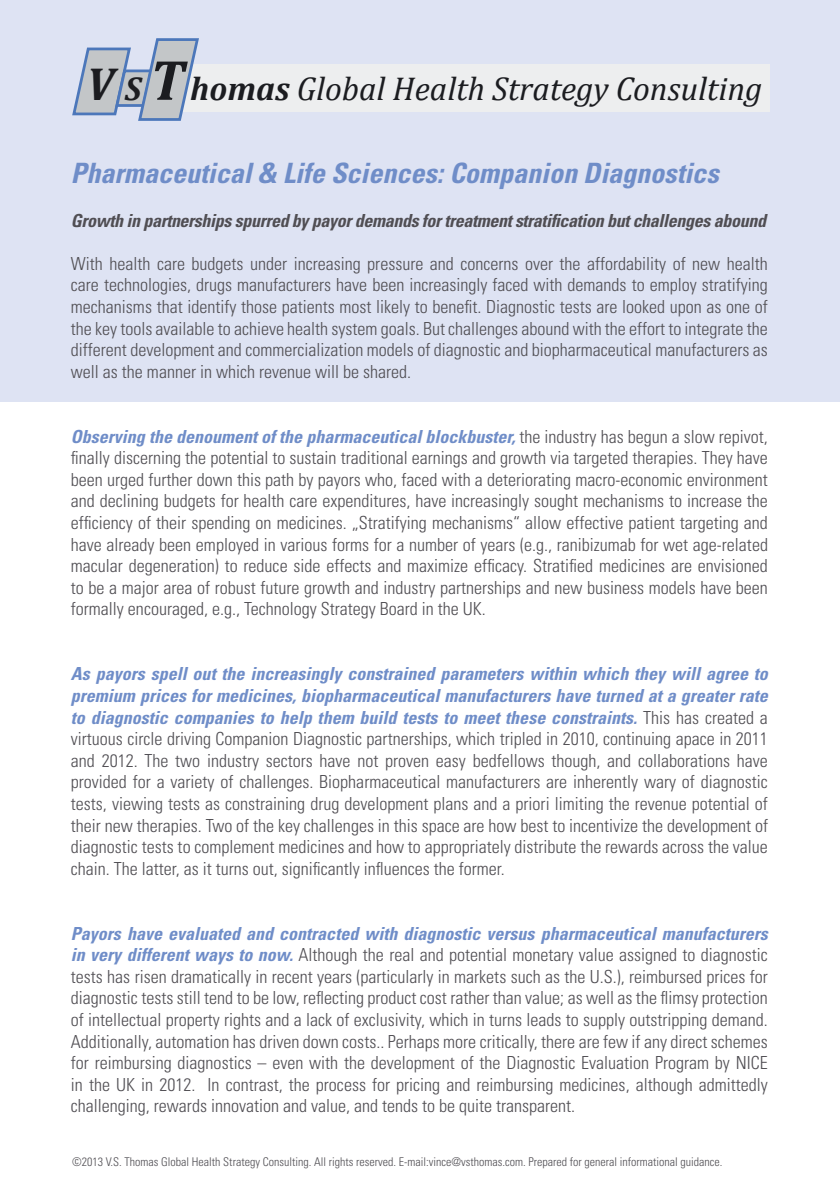
<style>
.page{position:relative;width:840px;height:1191px;background:#fff}
.page>*{position:absolute;margin:0;border:0;box-sizing:border-box;transform-origin:0 0}
.t1{font:italic 33.2px "Cambria";color:#1b1c20}
.t2{font:italic 700 condensed 28px "Univers";color:#6f8dc8}
.t3{font:300 condensed 18px/21.6px "Univers";color:#504e53;text-align:justify}
.t4{font:italic 700 condensed 18px "Univers";letter-spacing:-.02em;color:#504e53}
.t5{font:300 condensed 12px "Univers";color:#504e53}
.s1{font-weight:700;font-size:46.6px}
.s2{font-weight:700}
.s3{font-weight:700;font-size:57.2px}
.s4{font-weight:700;font-style:italic;color:#6f8dc8}
</style>
<div class="page">
<div style="left:0;top:0;width:839px;height:401px;background:#dee3f3"></div>
<div style="left:151px;top:64px;width:618px;height:48px;background:#edeeef"></div>
<svg style="left:72px;top:38px;width:127px;height:83px"></svg>
<h1 class="t1" style="left:87px;top:65px;width:677px"><span class="s1">V</span> <span class="s2">S</span> <span class="s3">T</span> <span class="s2">homas</span> Global Health Strategy Consulting</h1>
<h2 class="t2" style="left:71px;top:156px;width:649px">Pharmaceutical &amp; Life Sciences: Companion Diagnostics</h2>
<p class="t4" style="left:71px;top:209px;width:696px">Growth in partnerships spurred by payor demands for treatment stratification but challenges abound</p>
<p class="t3" style="left:71px;top:252px;width:698px">With health care budgets under increasing pressure and concerns over the affordability of new health care technologies, drugs manufacturers have been increasingly faced with demands to employ stratifying mechanisms that identify those patients most likely to benefit. Diagnostic tests are looked upon as one of the key tools available to achieve health system goals. But challenges abound with the effort to integrate the different development and commercialization models of diagnostic and biopharmaceutical manufacturers as well as the manner in which revenue will be shared.</p>
<p class="t3" style="left:71px;top:425px;width:698px"><span class="s4">Observing the denoument of the pharmaceutical blockbuster,</span> the industry has begun a slow repivot, finally discerning the potential to sustain traditional earnings and growth via targeted therapies. They have been urged further down this path by payors who, faced with a deteriorating macro-economic environment and declining budgets for health care expenditures, have increasingly sought mechanisms to increase the efficiency of their spending on medicines. „Stratifying mechanisms“ allow effective patient targeting and have already been employed in various forms for a number of years (e.g., ranibizumab for wet age-related macular degeneration) to reduce side effects and maximize efficacy. Stratified medicines are envisioned to be a major area of robust future growth and industry partnerships and new business models have been formally encouraged, e.g., Technology Strategy Board in the UK.</p>
<p class="t3" style="left:71px;top:663px;width:698px"><span class="s4">As payors spell out the increasingly constrained parameters within which they will agree to premium prices for medicines, biopharmaceutical manufacturers have turned at a greater rate to diagnostic companies to help them build tests to meet these constraints.</span> This has created a virtuous circle driving Companion Diagnostic partnerships, which tripled in 2010, continuing apace in 2011 and 2012. The two industry sectors have not proven easy bedfellows though, and collaborations have provided for a variety of challenges. Biopharmaceutical manufacturers are inherently wary of diagnostic tests, viewing tests as constraining drug development plans and a priori limiting the revenue potential of their new therapies. Two of the key challenges in this space are how best to incentivize the development of diagnostic tests to complement medicines and how to appropriately distribute the rewards across the value chain. The latter, as it turns out, significantly influences the former.</p>
<p class="t3" style="left:71px;top:922px;width:698px"><span class="s4">Payors have evaluated and contracted with diagnostic versus pharmaceutical manufacturers in very different ways to now.</span> Although the real and potential monetary value assigned to diagnostic tests has risen dramatically in recent years (particularly in markets such as the U.S.), reimbursed prices for diagnostic tests still tend to be low, reflecting product cost rather than value; as well as the flimsy protection of intellectual property rights and a lack of exclusivity, which in turns leads to supply outstripping demand.<br>Additionally, automation has driven down costs.. Perhaps more critically, there are few if any direct schemes for reimbursing diagnostics – even with the development of the Diagnostic Evaluation Program by NICE in the UK in 2012. In contrast, the process for pricing and reimbursing medicines, although admittedly challenging, rewards innovation and value, and tends to be quite transparent.</p>
<p class="t5" style="left:72px;top:1154px;width:651px">©2013 V.S. Thomas Global Health Strategy Consulting. All rights reserved. E-mail:vince@vsthomas.com. Prepared for general informational guidance.</p>
</div>
